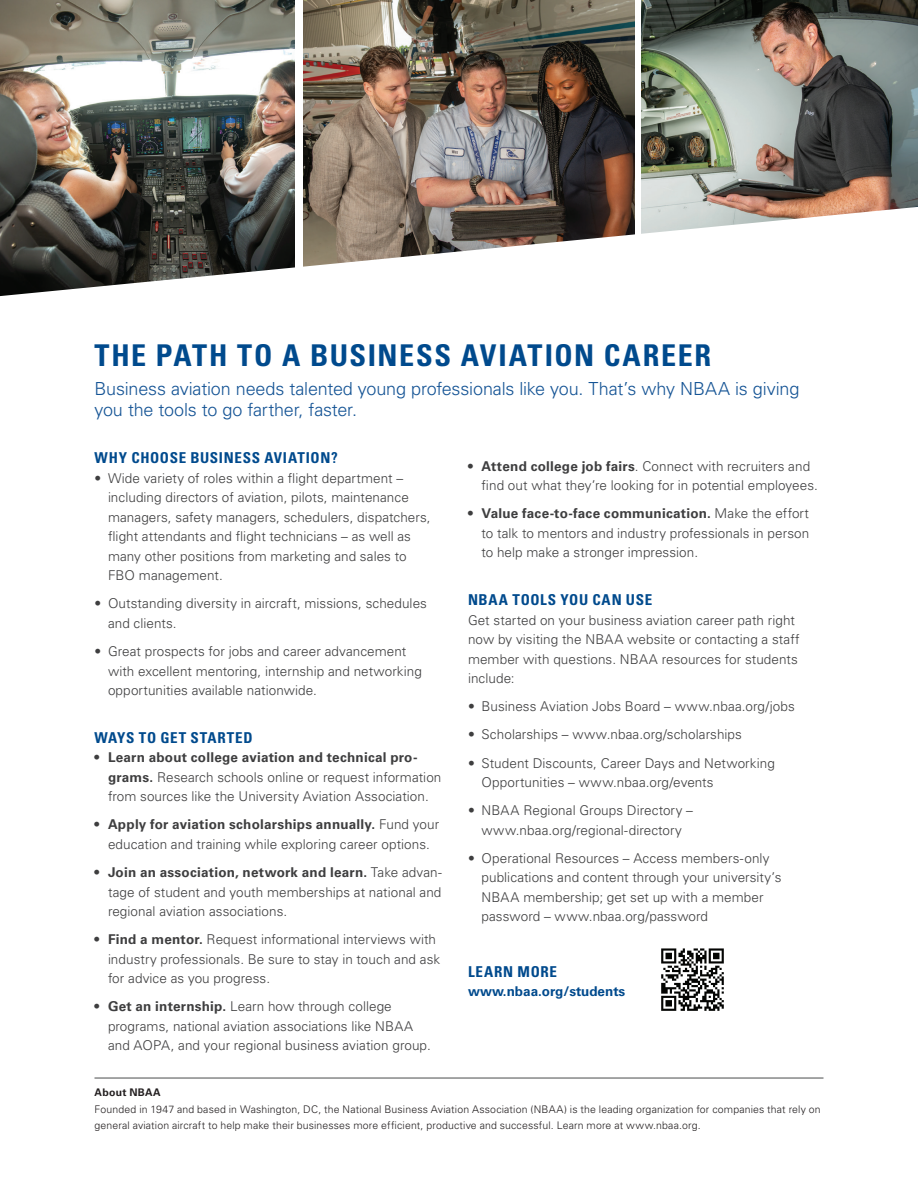
<style>
.page{position:relative;width:918px;height:1188px;background:#fff}
.page>*{position:absolute;margin:0;border:0;box-sizing:border-box;transform-origin:0 0}
.t1{font:700 condensed 30px "Univers LT Std";letter-spacing:.055em;color:#004a8d}
.t2{font:300 18px/21px "Univers LT Std";letter-spacing:-.01em;color:#155495}
.t3{font:700 condensed 15px "Univers LT Std";letter-spacing:.045em;color:#004a8d}
.t4{font:300 13.5px/19.5px "Univers LT Std";letter-spacing:.005em;color:#3e3e3f}
.t5{font:700 13.5px "Univers LT Std";color:#004a8d}
.t6{font:300 10.5px/16.5px "Univers LT Std";letter-spacing:.015em;color:#231f20}
.t7{font:700 10.5px "Univers LT Std";letter-spacing:.025em;color:#231f20}
.s1{font-weight:700}
</style>
<div class="page">
<hr style="left:94px;top:1078px;width:730px;height:1px;background:#4b4c4d">
<img style="left:304px;top:0;width:330px;height:207px">
<img style="left:642px;top:0;width:276px;height:207px">
<img style="left:0;top:0;width:295px;height:207px">
<svg style="left:0;top:207px;width:916px;height:90px"></svg>
<img style="left:661px;top:948px;width:63px;height:63px">
<h1 class="t1" style="left:94px;top:337px;width:618px">THE PATH TO A BUSINESS AVIATION CAREER</h1>
<h2 class="t2" style="left:94px;top:378px;width:706px">Business aviation needs talented young professionals like you. That’s why NBAA is giving you the tools to go farther, faster.</h2>
<p class="t3" style="left:94px;top:449px;width:245px">WHY CHOOSE BUSINESS AVIATION?</p>
<p class="t4" style="left:108px;top:468px;width:324px;text-indent:-14px">• Wide variety of roles within a flight department – including directors of aviation, pilots, maintenance managers, safety managers, schedulers, dispatchers, flight attendants and flight technicians – as well as many other positions from marketing and sales to FBO management.</p>
<p class="t4" style="left:108px;top:594px;width:320px;text-indent:-14px">• Outstanding diversity in aircraft, missions, schedules and clients.</p>
<p class="t4" style="left:108px;top:642px;width:315px;text-indent:-14px">• Great prospects for jobs and career advancement with excellent mentoring, internship and networking opportunities available nationwide.</p>
<p class="t3" style="left:94px;top:728px;width:160px">WAYS TO GET STARTED</p>
<p class="t4" style="left:108px;top:748px;width:335px;text-indent:-14px"><span class="s1">• Learn about college aviation and technical pro&shy;grams.</span> Research schools online or request information from sources like the University Aviation Association.</p>
<p class="t4" style="left:95px;top:815px;width:346px;text-align:center"><span class="s1">• Apply for aviation scholarships annually.</span> Fund your education and training while exploring career options.</p>
<p class="t4" style="left:108px;top:863px;width:336px;text-align:justify;text-indent:-14px"><span class="s1">• Join an association, network and learn.</span> Take advan&shy;tage of student and youth memberships at national and regional aviation associations.</p>
<p class="t4" style="left:108px;top:930px;width:334px;text-indent:-14px"><span class="s1">• Find a mentor.</span> Request informational interviews with industry professionals. Be sure to stay in touch and ask for advice as you progress.</p>
<p class="t4" style="left:108px;top:997px;width:324px;text-indent:-14px"><span class="s1">• Get an internship.</span> Learn how through college programs, national aviation associations like NBAA and AOPA, and your regional business aviation group.</p>
<p class="t4" style="left:482px;top:456px;width:338px;text-indent:-14px"><span class="s1">• Attend college job fairs</span>. Connect with recruiters and find out what they’re looking for in potential employees.</p>
<p class="t4" style="left:482px;top:504px;width:329px;text-align:justify;text-indent:-14px"><span class="s1">• Value face-to-face communication.</span> Make the effort to talk to mentors and industry professionals in person to help make a stronger impression.</p>
<p class="t3" style="left:468px;top:591px;width:186px">NBAA TOOLS YOU CAN USE</p>
<p class="t4" style="left:468px;top:610px;width:333px">Get started on your business aviation career path right now by visiting the NBAA website or contacting a staff member with questions. NBAA resources for students include:</p>
<p class="t4" style="left:468px;top:697px;width:328px">• Business Aviation Jobs Board – www.nbaa.org/jobs</p>
<p class="t4" style="left:468px;top:725px;width:275px">• Scholarships – www.nbaa.org/scholarships</p>
<p class="t4" style="left:482px;top:753px;width:295px;text-indent:-14px">• Student Discounts, Career Days and Networking<br>Opportunities – www.nbaa.org/events</p>
<p class="t4" style="left:468px;top:801px;width:226px;text-align:center">• NBAA Regional Groups Directory – www.nbaa.org/regional-directory</p>
<p class="t4" style="left:482px;top:848px;width:302px;text-indent:-14px">• Operational Resources – Access members-only publications and content through your university’s NBAA membership; get set up with a member password – www.nbaa.org/password</p>
<p class="t3" style="left:468px;top:962px;width:91px">LEARN MORE</p>
<p class="t5" style="left:468px;top:983px;width:159px">www.nbaa.org/students</p>
<p class="t7" style="left:94px;top:1086px;width:68px">About NBAA</p>
<p class="t6" style="left:94px;top:1101px;width:728px">Founded in 1947 and based in Washington, DC, the National Business Aviation Association (NBAA) is the leading organization for companies that rely on general aviation aircraft to help make their businesses more efficient, productive and successful. Learn more at www.nbaa.org.</p>
</div>
